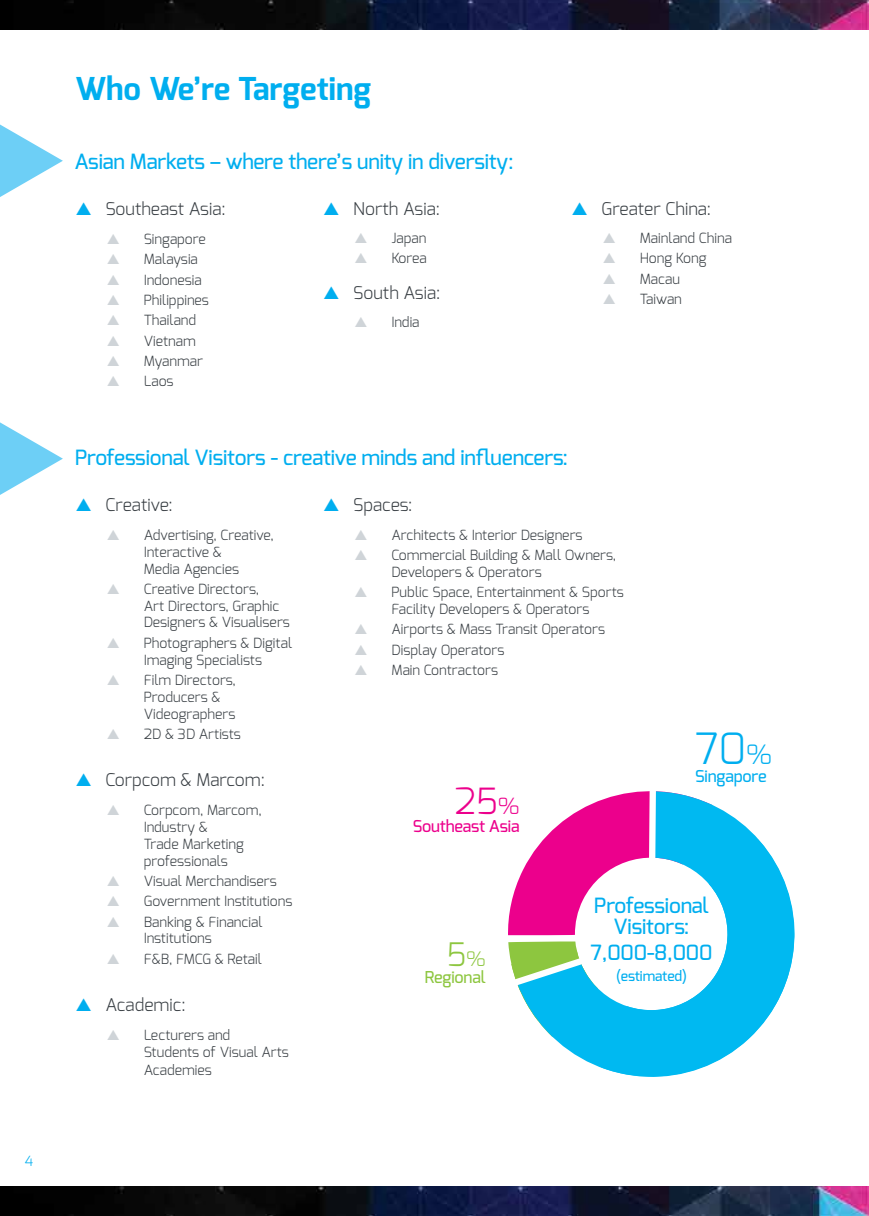
<style>
.page{position:relative;width:869px;height:1216px;background:#fff}
.page>*{position:absolute;margin:0;border:0;box-sizing:border-box;transform-origin:0 0}
.t1{font:300 43.05px "Exo";color:#00aeef}
.t2{font:300 36.05px "Exo";color:#ec008c}
.t3{font:300 32.38px "Exo";color:#8dc63f}
.t4{font:700 31.5px "Exo";color:#00aeef}
.t5{font:500 21px/21px "Exo";letter-spacing:-.01em;color:#00aeef;text-align:center}
.t6{font:300 17.5px "Exo";color:#373d42}
.t7{font:500 16.28px "Exo";letter-spacing:-.01em;color:#ec008c}
.t8{font:500 16.28px "Exo";letter-spacing:-.01em;color:#00aeef}
.t9{font:500 16.28px "Exo";letter-spacing:-.01em;color:#8dc63f}
.t10{font:300 14px/20.3px "Exo";color:#373d42}
.t11{font:500 14px "Exo";letter-spacing:-.01em;color:#00aeef}
.t12{font:300 14px "Exo";color:#00aeef}
.s1{font-size:22.22px}
.s2{font-size:26.6px}
.s3{font-size:19.95px}
</style>
<div class="page">
<img style="left:0;top:0;width:868px;height:30px">
<img style="left:0;top:1186px;width:868px;height:29px">
<svg style="left:712px;top:804px;width:46px;height:35px;fill:#00b9f1"></svg>
<svg style="left:551px;top:839px;width:244px;height:238px;fill:#00b9f1"></svg>
<svg style="left:508px;top:791px;width:204px;height:245px"></svg>
<svg style="left:0;top:124px;width:63px;height:73px"></svg>
<svg style="left:0;top:422px;width:63px;height:73px"></svg>
<p class="t12" style="left:25px;top:1152px;width:10px">4</p>
<h3 class="t4" style="left:75px;top:68px;width:297px">Who We’re Targeting</h3>
<h3 class="t5" style="left:74px;top:151px;width:440px">Asian Markets – where there’s unity in diversity:</h3>
<p class="t6" style="left:105px;top:197px;width:121px">Southeast Asia:</p>
<p class="t10" style="left:144px;top:229px;width:67px">Singapore<br>Malaysia<br>Indonesia<br>Philippines<br>Thailand<br>Vietnam<br>Myanmar<br>Laos</p>
<p class="t6" style="left:353px;top:197px;width:88px">North Asia:</p>
<p class="t10" style="left:391px;top:228px;width:37px">Japan<br>Korea</p>
<p class="t6" style="left:353px;top:281px;width:88px">South Asia:</p>
<p class="t10" style="left:391px;top:311px;width:30px">India</p>
<h3 class="t5" style="left:75px;top:447px;width:494px">Professional Visitors - creative minds and influencers:</h3>
<p class="t6" style="left:601px;top:197px;width:111px">Greater China:</p>
<p class="t10" style="left:639px;top:228px;width:94px">Mainland China<br>Hong Kong<br>Macau<br>Taiwan</p>
<p class="t6" style="left:105px;top:493px;width:69px">Creative:</p>
<p class="t10" style="left:144px;top:526px;width:132px;line-height:16.8px">Advertising, Creative,<br>Interactive &amp;<br>Media Agencies</p>
<p class="t10" style="left:144px;top:580px;width:148px;line-height:16.8px">Creative Directors,<br>Art Directors, Graphic<br>Designers &amp; Visualisers</p>
<p class="t10" style="left:144px;top:634px;width:150px;line-height:16.8px">Photographers &amp; Digital<br>Imaging Specialists</p>
<p class="t10" style="left:144px;top:671px;width:94px;line-height:16.8px">Film Directors,<br>Producers &amp;<br>Videographers</p>
<p class="t10" style="left:144px;top:723px;width:99px">2D &amp; 3D Artists</p>
<p class="t6" style="left:105px;top:768px;width:161px">Corpcom &amp; Marcom:</p>
<p class="t10" style="left:144px;top:801px;width:120px;line-height:16.8px">Corpcom, Marcom,<br>Industry &amp;<br>Trade Marketing professionals</p>
<p class="t10" style="left:144px;top:870px;width:150px">Visual Merchandisers<br>Government Institutions<br>Banking &amp; Financial</p>
<p class="t10" style="left:144px;top:928px;width:120px">Institutions<br>F&amp;B, FMCG &amp; Retail</p>
<p class="t6" style="left:105px;top:993px;width:82px">Academic:</p>
<p class="t10" style="left:144px;top:1026px;width:147px;line-height:17.3px">Lecturers and<br>Students of Visual Arts<br>Academies</p>
<p class="t6" style="left:353px;top:493px;width:60px">Spaces:</p>
<p class="t10" style="left:391px;top:524px;width:226px">Architects &amp; Interior Designers<br>Commercial Building &amp; Mall Owners,</p>
<p class="t10" style="left:391px;top:561px;width:234px">Developers &amp; Operators<br>Public Space, Entertainment &amp; Sports</p>
<p class="t10" style="left:391px;top:599px;width:215px">Facility Developers &amp; Operators<br>Airports &amp; Mass Transit Operators<br>Display Operators<br>Main Contractors</p>
<h2 class="t2" style="left:454px;top:778px;width:67px">25<span class="s1">%</span></h2>
<p class="t7" style="left:412px;top:816px;width:108px">Southeast Asia</p>
<h1 class="t1" style="left:694px;top:721px;width:78px">70<span class="s2">%</span></h1>
<p class="t8" style="left:694px;top:765px;width:73px">Singapore</p>
<h3 class="t3" style="left:446px;top:933px;width:41px">5<span class="s3">%</span></h3>
<p class="t9" style="left:424px;top:967px;width:62px">Regional</p>
<h3 class="t5" style="left:594px;top:894px;width:116px">Professional<br>Visitors:</h3>
<h3 class="t5" style="left:590px;top:942px;width:123px">7,000-8,000</h3>
<p class="t11" style="left:616px;top:967px;width:72px">(estimated)</p>
</div>
